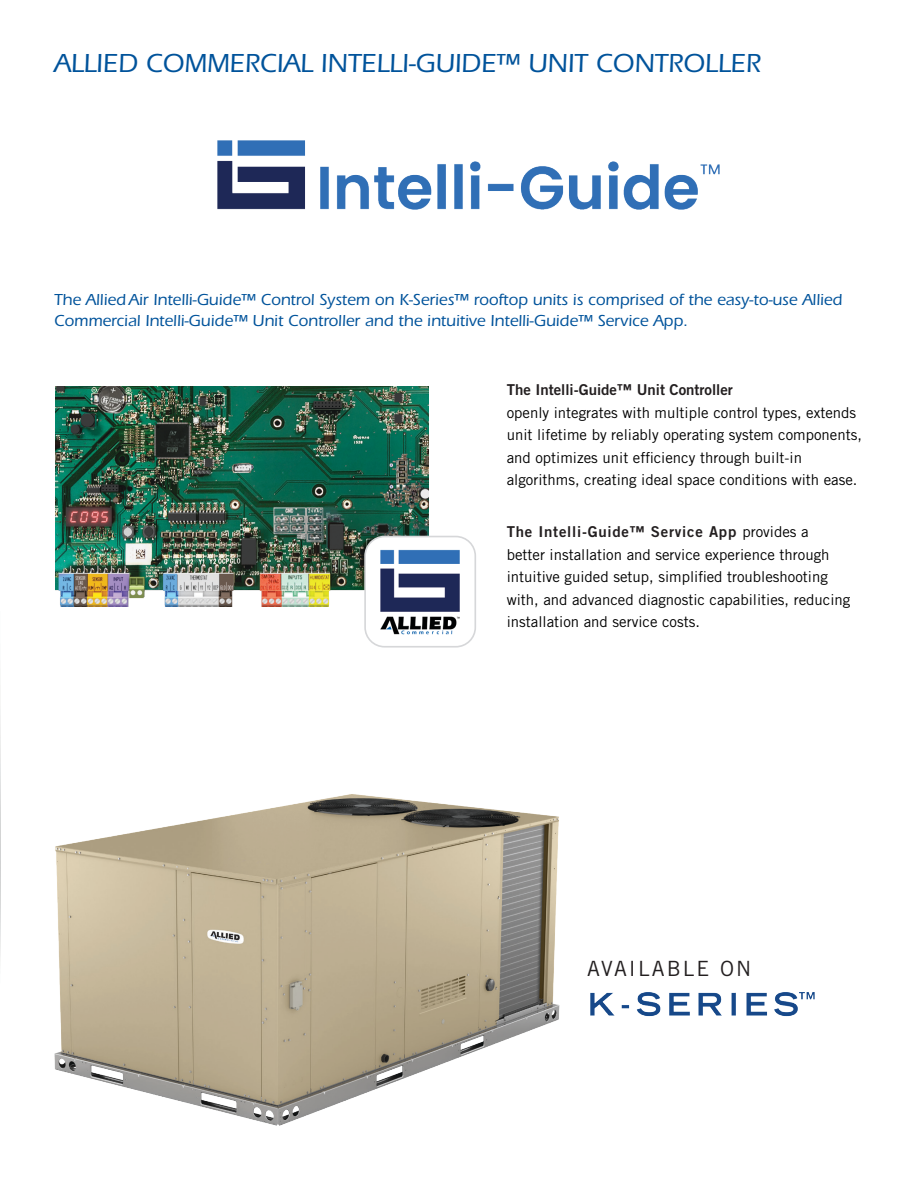
<style>
.page{position:relative;width:918px;height:1188px;background:#fff}
.page>*{position:absolute;margin:0;border:0;box-sizing:border-box;transform-origin:0 0}
.t1{font:500 27px "ITC Eras Std";color:#00539b}
.t2{font:21px "Trade Gothic LT Std";letter-spacing:.1em;color:#231f20}
.t3{font:500 16.5px/21px "ITC Eras Std";color:#00539b}
.t4{font:15px/22.5px "Trade Gothic LT Std";color:#000}
.t5{font:15px "Trade Gothic LT Std Bd 2";color:#231f20}
.s1{font-family:"Trade Gothic LT Std Bd 2";color:#231f20}
</style>
<div class="page">
<img style="left:0;top:706px;width:1px;height:251px">
<img style="left:54px;top:794px;width:506px;height:332px">
<img style="left:56px;top:387px;width:373px;height:220px">
<img style="left:365px;top:537px;width:108px;height:108px">
<div style="left:364px;top:536px;width:112px;height:112px;border:2px solid #d6d7d9;border-radius:19px"></div>
<img style="left:590px;top:992px;width:225px;height:25px">
<img style="left:217px;top:140px;width:503px;height:70px">
<p class="t1" style="left:54px;top:48px;width:708px">ALLIED COMMERCIAL INTELLI-GUIDE™ UNIT CONTROLLER</p>
<p class="t3" style="left:54px;top:289px;width:790px">The Allied Air Intelli-Guide™ Control System on K-Series™ rooftop units is comprised of the easy-to-use Allied<br>Commercial Intelli-Guide™ Unit Controller and the intuitive Intelli-Guide™ Service App.</p>
<p class="t5" style="left:507px;top:381px;width:228px">The Intelli-Guide™ Unit Controller</p>
<p class="t4" style="left:507px;top:401px;width:357px">openly integrates with multiple control types, extends unit lifetime by reliably operating system components, and optimizes unit efficiency through built-in algorithms, creating ideal space conditions with ease.</p>
<p class="t4" style="left:507px;top:520px;width:345px"><span class="s1">The Intelli-Guide™ Service App</span> provides a better installation and service experience through intuitive guided setup, simplified troubleshooting with, and advanced diagnostic capabilities, reducing installation and service costs.</p>
<p class="t2" style="left:587px;top:956px;width:166px">AVAILABLE ON</p>
</div>
